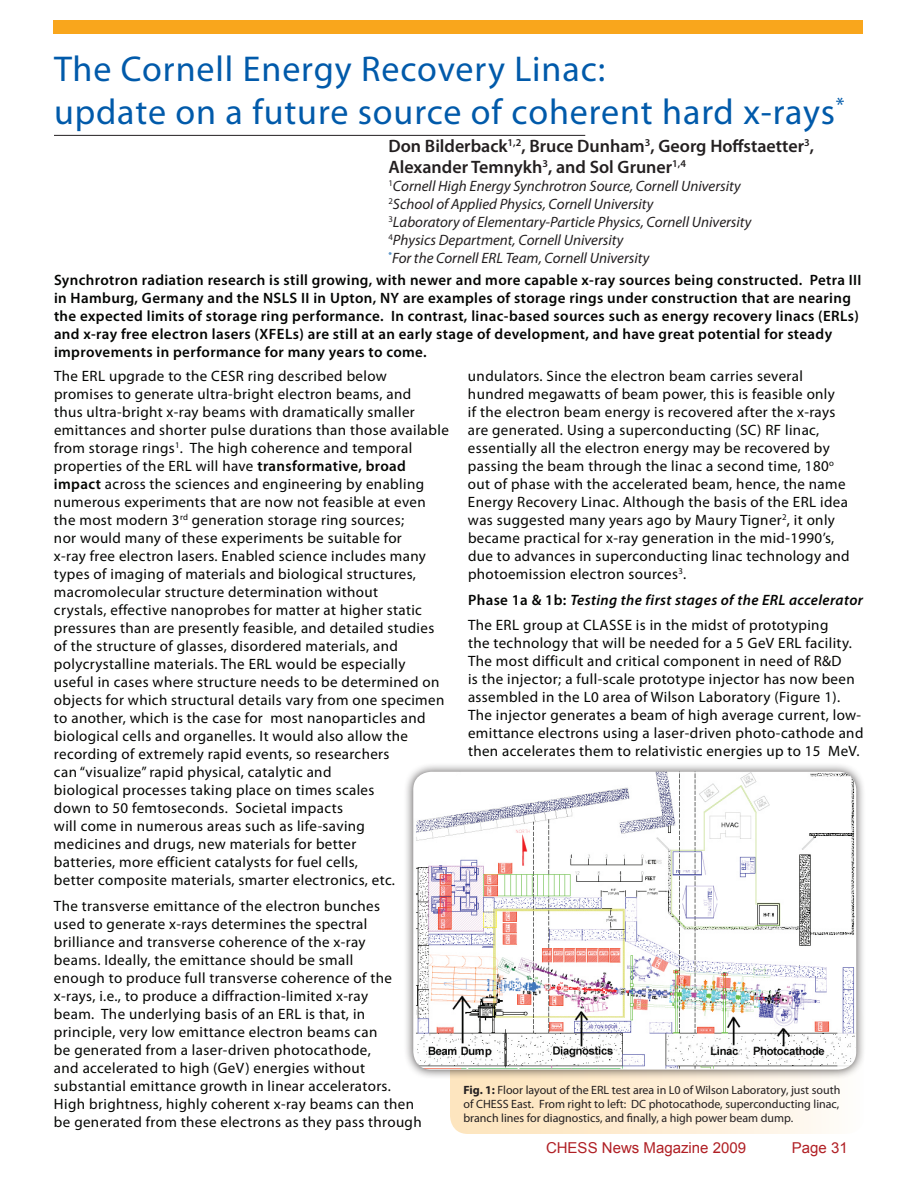
<style>
.page{position:relative;width:918px;height:1188px;background:#fff}
.page>*{position:absolute;margin:0;border:0;box-sizing:border-box;transform-origin:0 0}
.t1{font:36px/43.2px "Myriad Pro";letter-spacing:.025em;color:#015aaa}
.t2{font:600 18px/21.6px "Myriad Pro";color:#231f20}
.t3{font:15px/18px "Myriad Pro";letter-spacing:.025em;color:#040503}
.t4{font:600 15px/18px "Myriad Pro";letter-spacing:.025em;color:#040503}
.t5{font:italic 15px/18px "Myriad Pro";color:#231f20}
.t6{font:15px "Arial";color:#b01f24}
.t7{font:15px "Arial";color:#b12025}
.t8{font:12px/14.4px "Myriad Pro";color:#231f20;text-align:justify}
.s1{font-weight:600}
.s2{font-weight:600;font-style:italic}
.s3{font-weight:700}
</style>
<div class="page">
<div style="left:53px;top:21px;width:810px;height:13px;background:#f9a61c"></div>
<hr style="left:54px;top:135px;width:531px;height:1px;background:#231f20">
<div style="left:450px;top:1004px;width:414px;height:130px;background:linear-gradient(to right,#fde2b8,#fefbf6);border-radius:18px"></div>
<div style="left:403px;top:762px;width:469px;height:324px;background:#231f20;opacity:.75"></div>
<img style="left:413px;top:772px;width:443px;height:298px">
<h1 class="t1" style="left:54px;top:47px;width:792px">The Cornell Energy Recovery Linac:<br>update on a future source of coherent hard x-rays<sup>*</sup></h1>
<p class="t2" style="left:388px;top:135px;width:427px">Don Bilderback<sup>1,2</sup>, Bruce Dunham<sup>3</sup>, Georg Hoffstaetter<sup>3</sup>,<br>Alexander Temnykh<sup>3</sup>, and Sol Gruner<sup>1,4</sup></p>
<p class="t5" style="left:388px;top:177px;width:364px"><sup>1</sup>Cornell High Energy Synchrotron Source, Cornell University <sup>2</sup>School of Applied Physics, Cornell University<br><sup>3</sup>Laboratory of Elementary-Particle Physics, Cornell University <sup>4</sup>Physics Department, Cornell University<br><sup>*</sup>For the Cornell ERL Team, Cornell University</p>
<p class="t4" style="left:54px;top:270px;width:809px">Synchrotron radiation research is still growing, with newer and more capable x-ray sources being constructed. Petra III in Hamburg, Germany and the NSLS II in Upton, NY are examples of storage rings under construction that are nearing the expected limits of storage ring performance. In contrast, linac-based sources such as energy recovery linacs (ERLs) and x-ray free electron lasers (XFELs) are still at an early stage of development, and have great potential for steady improvements in performance for many years to come.</p>
<p class="t3" style="left:54px;top:367px;width:396px">The ERL upgrade to the CESR ring described below promises to generate ultra-bright electron beams, and<br>thus ultra-bright x-ray beams with dramatically smaller emittances and shorter pulse durations than those available from storage rings<sup>1</sup>. The high coherence and temporal properties of the ERL will have <span class="s1">transformative, broad impact</span> across the sciences and engineering by enabling numerous experiments that are now not feasible at even the most modern 3<sup>rd</sup> generation storage ring sources;<br>nor would many of these experiments be suitable for<br>x-ray free electron lasers. Enabled science includes many types of imaging of materials and biological structures, macromolecular structure determination without<br>crystals, effective nanoprobes for matter at higher static pressures than are presently feasible, and detailed studies of the structure of glasses, disordered materials, and polycrystalline materials. The ERL would be especially useful in cases where structure needs to be determined on objects for which structural details vary from one specimen to another, which is the case for most nanoparticles and biological cells and organelles. It would also allow the recording of extremely rapid events, so researchers<br>can “visualize” rapid physical, catalytic and<br>biological processes taking place on times scales<br>down to 50 femtoseconds. Societal impacts<br>will come in numerous areas such as life-saving<br>medicines and drugs, new materials for better<br>batteries, more efficient catalysts for fuel cells,<br>better composite materials, smarter electronics, etc.</p>
<p class="t3" style="left:54px;top:897px;width:369px">The transverse emittance of the electron bunches<br>used to generate x-rays determines the spectral brilliance and transverse coherence of the x-ray<br>beams. Ideally, the emittance should be small<br>enough to produce full transverse coherence of the x-rays, i.e., to produce a diffraction-limited x-ray<br>beam. The underlying basis of an ERL is that, in principle, very low emittance electron beams can<br>be generated from a laser-driven photocathode,<br>and accelerated to high (GeV) energies without substantial emittance growth in linear accelerators.<br>High brightness, highly coherent x-ray beams can then be generated from these electrons as they pass through</p>
<p class="t3" style="left:468px;top:367px;width:383px">undulators. Since the electron beam carries several hundred megawatts of beam power, this is feasible only<br>if the electron beam energy is recovered after the x-rays are generated. Using a superconducting (SC) RF linac, essentially all the electron energy may be recovered by passing the beam through the linac a second time, 180<sup>o </sup>out of phase with the accelerated beam, hence, the name Energy Recovery Linac. Although the basis of the ERL idea was suggested many years ago by Maury Tigner<sup>2</sup>, it only became practical for x-ray generation in the mid-1990’s, due to advances in superconducting linac technology and photoemission electron sources<sup>3</sup>.</p>
<p class="t3" style="left:468px;top:587px;width:397px;line-height:25.5px"><span class="s1">Phase 1a &amp; 1b:</span> <span class="s2">Testing the first stages of the ERL accelerator<br></span>The ERL group at CLASSE is in the midst of prototyping</p>
<p class="t3" style="left:468px;top:634px;width:397px">the technology that will be needed for a 5 GeV ERL facility.<br>The most difficult and critical component in need of R&amp;D<br>is the injector; a full-scale prototype injector has now been assembled in the L0 area of Wilson Laboratory (Figure 1).<br>The injector generates a beam of high average current, low&shy;emittance electrons using a laser-driven photo-cathode and then accelerates them to relativistic energies up to 15 MeV.</p>
<p class="t8" style="left:464px;top:1082px;width:378px"><span class="s3">Fig. 1:</span> Floor layout of the ERL test area in L0 of Wilson Laboratory, just south of CHESS East. From right to left: DC photocathode, superconducting linac, branch lines for diagnostics, and finally, a high power beam dump.</p>
<p class="t6" style="left:546px;top:1138px;width:202px">CHESS News Magazine 2009</p>
<p class="t7" style="left:792px;top:1138px;width:57px">Page 31</p>
</div>
